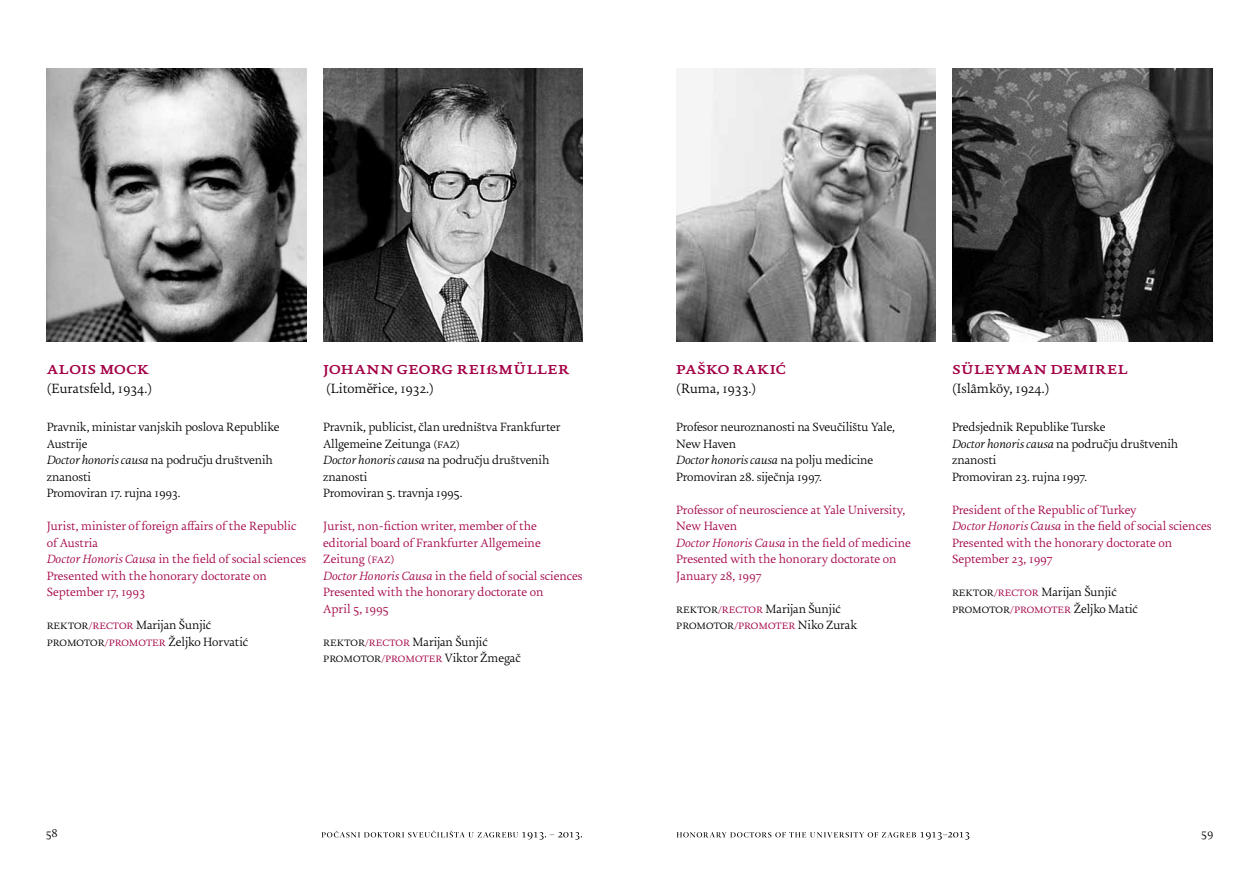
<style>
.page{position:relative;width:1259px;height:893px;background:#fff}
.page>*{position:absolute;margin:0;border:0;box-sizing:border-box;transform-origin:0 0}
.t1{font:700 18px "Uni Zg";letter-spacing:.025em;color:#a30046}
.t2{font:300 14.25px "Uni Zg";color:#000}
.t3{font:300 12.75px/16.5px "Uni Zg";letter-spacing:-.01em;color:#000}
.t4{font:300 12.75px/16.5px "Uni Zg";color:#a30046}
.t5{font:300 12px "Uni Zg";color:#000}
.s1{font-style:italic}
.s2{color:#a30046}
.s3{font-size:12.6px}
</style>
<div class="page">
<svg style="left:321px;top:831px;width:261px;height:9px"></svg>
<svg style="left:676px;top:832px;width:293px;height:8px"></svg>
<img style="left:47px;top:68px;width:259px;height:273px">
<img style="left:323px;top:68px;width:260px;height:273px">
<img style="left:952px;top:68px;width:260px;height:273px">
<img style="left:676px;top:68px;width:259px;height:273px">
<h1 class="t1" style="left:47px;top:358px;width:104px">alois mock</h1>
<p class="t2" style="left:47px;top:381px;width:107px">(Euratsfeld, 1934.)</p>
<p class="t3" style="left:47px;top:420px;width:234px">Pravnik, ministar vanjskih poslova Republike<br>Austrije<br><span class="s1">Doctor honoris causa</span> na području društvenih znanosti<br>Promoviran 17. rujna 1993.</p>
<p class="t4" style="left:47px;top:519px;width:261px">Jurist, minister of foreign affairs of the Republic of Austria<br><span class="s1">Doctor Honoris Causa</span> in the field of social sciences Presented with the honorary doctorate on September 17, 1993</p>
<p class="t3" style="left:47px;top:617px;width:203px">rektor<span class="s2">/rector</span> Marijan Šunjić promotor<span class="s2">/promoter</span> Željko Horvatić</p>
<h1 class="t1" style="left:323px;top:358px;width:248px">johann georg rei<span class="s3">ß</span>müller</h1>
<p class="t2" style="left:326px;top:381px;width:109px">(Litome˘rˇice, 1932.)</p>
<p class="t3" style="left:323px;top:420px;width:239px">Pravnik, publicist, član uredništva Frankfurter<br>Allgemeine Zeitunga (faz)<br><span class="s1">Doctor honoris causa</span> na području društvenih znanosti<br>Promoviran 5. travnja 1995.</p>
<p class="t4" style="left:323px;top:519px;width:261px">Jurist, non-fiction writer, member of the editorial board of Frankfurter Allgemeine Zeitung (faz)<br><span class="s1">Doctor Honoris Causa</span> in the field of social sciences Presented with the honorary doctorate on<br>April 5, 1995</p>
<p class="t3" style="left:323px;top:634px;width:199px">rektor<span class="s2">/rector</span> Marijan Šunjić promotor<span class="s2">/promoter</span> Viktor Žmegač</p>
<h1 class="t1" style="left:676px;top:358px;width:111px">paško rakić</h1>
<p class="t2" style="left:676px;top:381px;width:82px">(Ruma, 1933.)</p>
<p class="t3" style="left:676px;top:420px;width:220px">Profesor neuroznanosti na Sveučilištu Yale,<br>New Haven<br><span class="s1">Doctor honoris causa</span> na polju medicine<br>Promoviran 28. siječnja 1997.</p>
<p class="t4" style="left:676px;top:502px;width:236px">Professor of neuroscience at Yale University,<br>New Haven<br><span class="s1">Doctor Honoris Causa</span> in the field of medicine<br>Presented with the honorary doctorate on<br>January 28, 1997</p>
<p class="t3" style="left:676px;top:601px;width:182px">rektor<span class="s2">/rector</span> Marijan Šunjić promotor<span class="s2">/promoter</span> Niko Zurak</p>
<h1 class="t1" style="left:952px;top:358px;width:177px">süleyman demirel</h1>
<p class="t2" style="left:952px;top:381px;width:99px">(Islâmköy, 1924.)</p>
<p class="t3" style="left:952px;top:420px;width:228px">Predsjednik Republike Turske<br><span class="s1">Doctor honoris causa</span> na području društvenih znanosti<br>Promoviran 23. rujna 1997.</p>
<p class="t4" style="left:952px;top:502px;width:261px">President of the Republic of Turkey<br><span class="s1">Doctor Honoris Causa</span> in the field of social sciences Presented with the honorary doctorate on September 23, 1997</p>
<p class="t3" style="left:952px;top:584px;width:187px">rektor<span class="s2">/rector</span> Marijan Šunjić promotor<span class="s2">/promoter</span> Željko Matić</p>
<p class="t5" style="left:46px;top:827px;width:14px">58</p>
<p class="t5" style="left:1201px;top:827px;width:14px">59</p>
</div>
